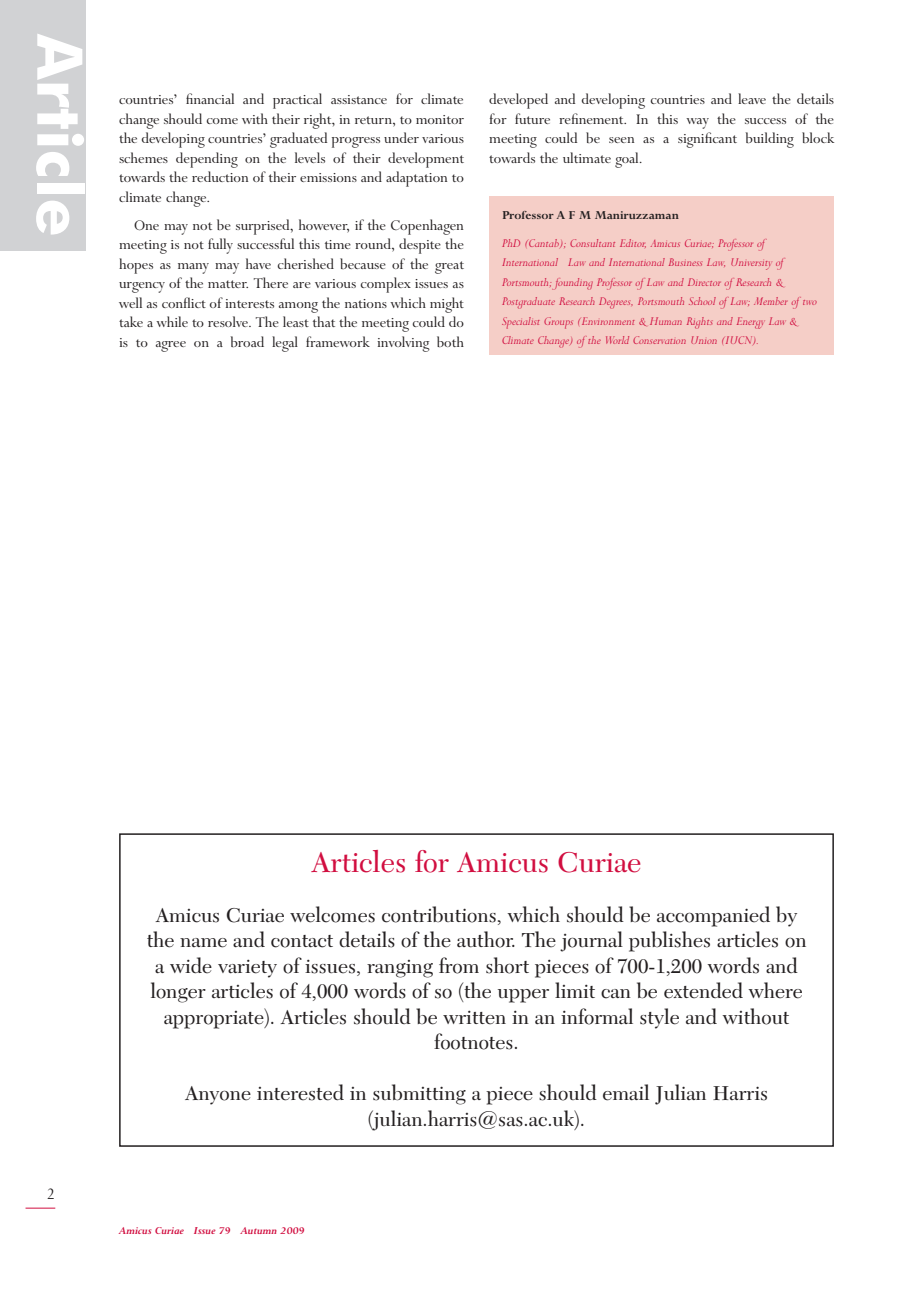
<style>
.page{position:relative;width:919px;height:1289px;background:#fff}
.page>*{position:absolute;margin:0;border:0;box-sizing:border-box;transform-origin:0 0}
.t1{font:30px "Transitional 511 BT";color:#d10e40}
.t2{font:21px/25.5px "Transitional 511 BT";color:#231f20;text-align:center}
.t3{font:18px "Lapidary 333 BT";color:#231f20}
.t4{font:16.5px/19.5px "Lapidary 333 BT";color:#231f20;text-align:justify}
.t5{font:italic 13.5px/19.5px "Lapidary 333 BT";color:#d10e40}
.t6{font:700 13.5px "Lapidary 333 BT";color:#231f20}
.t7{font:italic 700 12px "Lapidary 333 BT";color:#d10e40}
</style>
<div class="page">
<div style="left:489px;top:196px;width:344px;height:158px;background:#f5cec7"></div>
<div style="left:0;top:0;width:85px;height:251px;background:#d1d2d4"></div>
<svg style="left:26px;top:1207px;width:29px;height:1px"></svg>
<svg style="left:37px;top:34px;width:47px;height:112px"></svg>
<svg style="left:36px;top:152px;width:33px;height:24px"></svg>
<div style="left:37px;top:183px;width:48px;height:11px;background:#fff"></div>
<svg style="left:36px;top:201px;width:33px;height:33px"></svg>
<div style="left:119px;top:833px;width:714px;height:313px;border:2px solid #231f20"></div>
<p class="t4" style="left:119px;top:91px;width:346px">countries’ financial and practical assistance for climate change should come with their right, in return, to monitor the developing countries’ graduated progress under various schemes depending on the levels of their development towards the reduction of their emissions and adaptation to climate change.</p>
<p class="t4" style="left:119px;top:217px;width:346px;text-indent:15px">One may not be surprised, however, if the Copenhagen meeting is not fully successful this time round, despite the hopes as many may have cherished because of the great urgency of the matter. There are various complex issues as well as conflict of interests among the nations which might take a while to resolve. The least that the meeting could do is to agree on a broad legal framework involving both</p>
<p class="t4" style="left:489px;top:91px;width:346px">developed and developing countries and leave the details for future refinement. In this way the success of the meeting could be seen as a significant building block towards the ultimate goal.</p>
<p class="t6" style="left:502px;top:210px;width:178px">Professor A F M Maniruzzaman</p>
<p class="t5" style="left:502px;top:235px;width:317px">PhD (Cantab); Consultant Editor, Amicus Curiae; Professor of International Law and International Business Law, University of Portsmouth; founding Professor of Law and Director of Research &amp; Postgraduate Research Degrees, Portsmouth School of Law; Member of two Specialist Groups (Environment &amp; Human Rights and Energy Law &amp; Climate Change) of the World Conservation Union (IUCN).</p>
<p class="t3" style="left:47px;top:1187px;width:10px">2</p>
<h1 class="t1" style="left:311px;top:850px;width:331px">Articles for Amicus Curiae</h1>
<p class="t2" style="left:147px;top:903px;width:661px">Amicus Curiae welcomes contributions, which should be accompanied by the name and contact details of the author. The journal publishes articles on a wide variety of issues, ranging from short pieces of 700-1,200 words and longer articles of 4,000 words of so (the upper limit can be extended where appropriate). Articles should be written in an informal style and without footnotes.</p>
<p class="t2" style="left:185px;top:1081px;width:584px">Anyone interested in submitting a piece should email Julian Harris (julian.harris@sas.ac.uk).</p>
<p class="t7" style="left:119px;top:1222px;width:187px">Amicus Curiae Issue 79 Autumn 2009</p>
</div>
